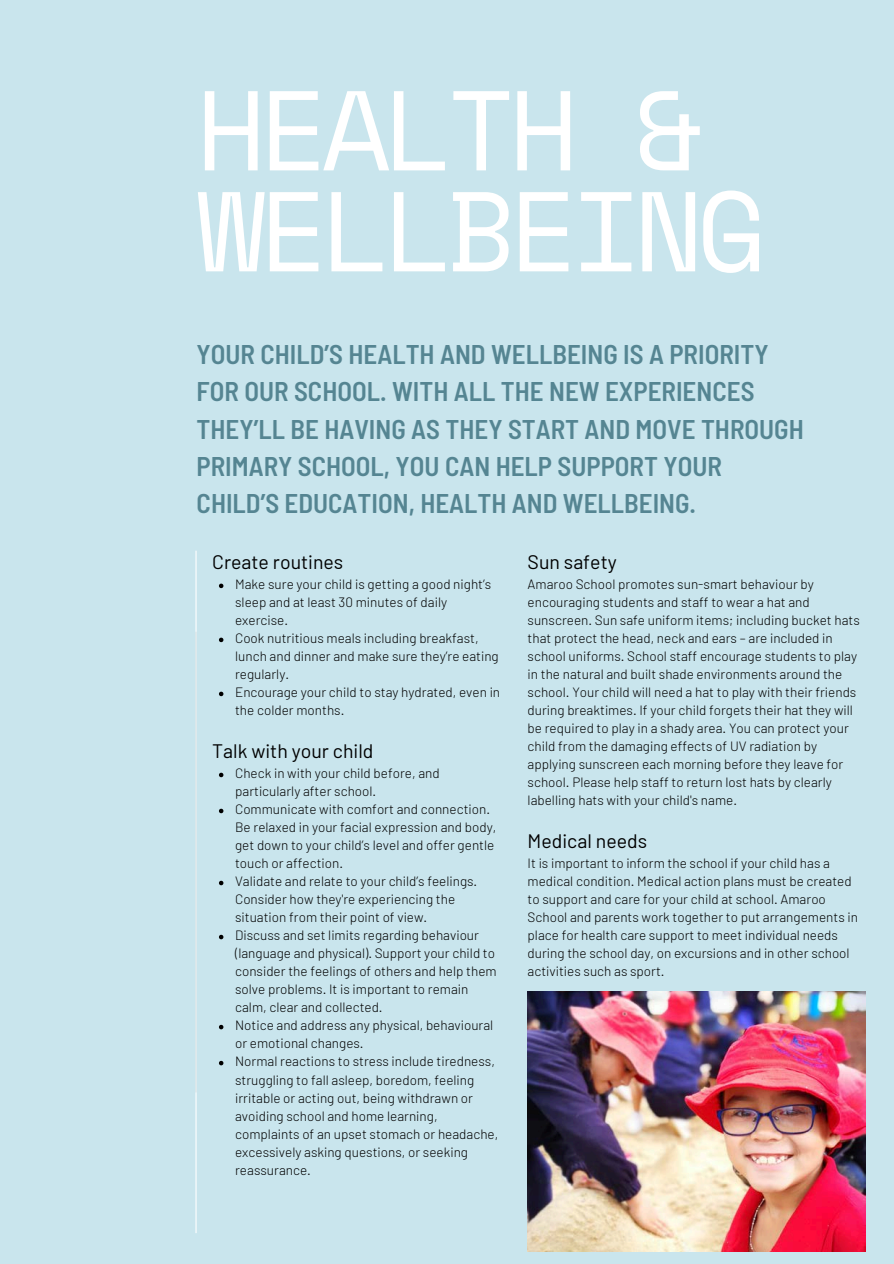
<style>
.page{position:relative;width:894px;height:1264px;background:#fff}
.page>*{position:absolute;margin:0;border:0;box-sizing:border-box;transform-origin:0 0}
.t1{font:113.1px/100.9px "Space Mono";letter-spacing:-.06em;color:#fff}
.t2{font:600 semi-condensed 27px/37.2px "Barlow";color:#558592}
.t3{font:19.5px "Barlow";color:#000}
.t4{font:300 13.5px/18px "Barlow";color:#000}
</style>
<div class="page">
<div style="left:0;top:0;width:893px;height:1263px;background:#c9e5ed"></div>
<hr style="left:195px;top:550px;width:1px;height:683px;background:#fff">
<svg style="left:219px;top:583px;width:4px;height:5px"></svg>
<svg style="left:219px;top:637px;width:4px;height:5px"></svg>
<svg style="left:219px;top:691px;width:4px;height:5px"></svg>
<svg style="left:219px;top:772px;width:4px;height:5px"></svg>
<svg style="left:219px;top:808px;width:4px;height:5px"></svg>
<svg style="left:219px;top:880px;width:4px;height:5px"></svg>
<svg style="left:219px;top:934px;width:4px;height:5px"></svg>
<svg style="left:219px;top:1024px;width:4px;height:5px"></svg>
<svg style="left:219px;top:1060px;width:4px;height:5px"></svg>
<img style="left:527px;top:991px;width:338px;height:260px">
<h1 class="t1" style="left:196px;top:77px;width:570px">HEALTH &amp;<br>WELLBEING</h1>
<h2 class="t2" style="left:196px;top:335px;width:608px">YOUR CHILD’S HEALTH AND WELLBEING IS A PRIORITY FOR OUR SCHOOL. WITH ALL THE NEW EXPERIENCES THEY’LL BE HAVING AS THEY START AND MOVE THROUGH PRIMARY SCHOOL, YOU CAN HELP SUPPORT YOUR CHILD’S EDUCATION, HEALTH AND WELLBEING.</h2>
<h3 class="t3" style="left:212px;top:549px;width:133px">Create routines</h3>
<p class="t4" style="left:235px;top:575px;width:266px">Make sure your child is getting a good night’s sleep and at least 30 minutes of daily exercise.<br>Cook nutritious meals including breakfast, lunch and dinner and make sure they’re eating regularly.<br>Encourage your child to stay hydrated, even in the colder months.</p>
<h3 class="t3" style="left:212px;top:738px;width:163px">Talk with your child</h3>
<p class="t4" style="left:235px;top:764px;width:264px">Check in with your child before, and particularly after school.<br>Communicate with comfort and connection.<br>Be relaxed in your facial expression and body, get down to your child’s level and offer gentle touch or affection.<br>Validate and relate to your child’s feelings.<br>Consider how they're experiencing the situation from their point of view.<br>Discuss and set limits regarding behaviour (language and physical). Support your child to consider the feelings of others and help them solve problems. It is important to remain calm, clear and collected.<br>Notice and address any physical, behavioural or emotional changes.<br>Normal reactions to stress include tiredness, struggling to fall asleep, boredom, feeling irritable or acting out, being withdrawn or avoiding school and home learning, complaints of an upset stomach or headache, excessively asking questions, or seeking reassurance.</p>
<h3 class="t3" style="left:527px;top:549px;width:91px">Sun safety</h3>
<p class="t4" style="left:527px;top:575px;width:333px">Amaroo School promotes sun-smart behaviour by encouraging students and staff to wear a hat and sunscreen. Sun safe uniform items; including bucket hats that protect the head, neck and ears – are included in school uniforms. School staff encourage students to play in the natural and built shade environments around the school. Your child will need a hat to play with their friends during breaktimes. If your child forgets their hat they will be required to play in a shady area. You can protect your child from the damaging effects of UV radiation by applying sunscreen each morning before they leave for school. Please help staff to return lost hats by clearly labelling hats with your child's name.</p>
<h3 class="t3" style="left:527px;top:828px;width:121px">Medical needs</h3>
<p class="t4" style="left:527px;top:854px;width:332px">It is important to inform the school if your child has a medical condition. Medical action plans must be created to support and care for your child at school. Amaroo School and parents work together to put arrangements in place for health care support to meet individual needs during the school day, on excursions and in other school activities such as sport.</p>
</div>
